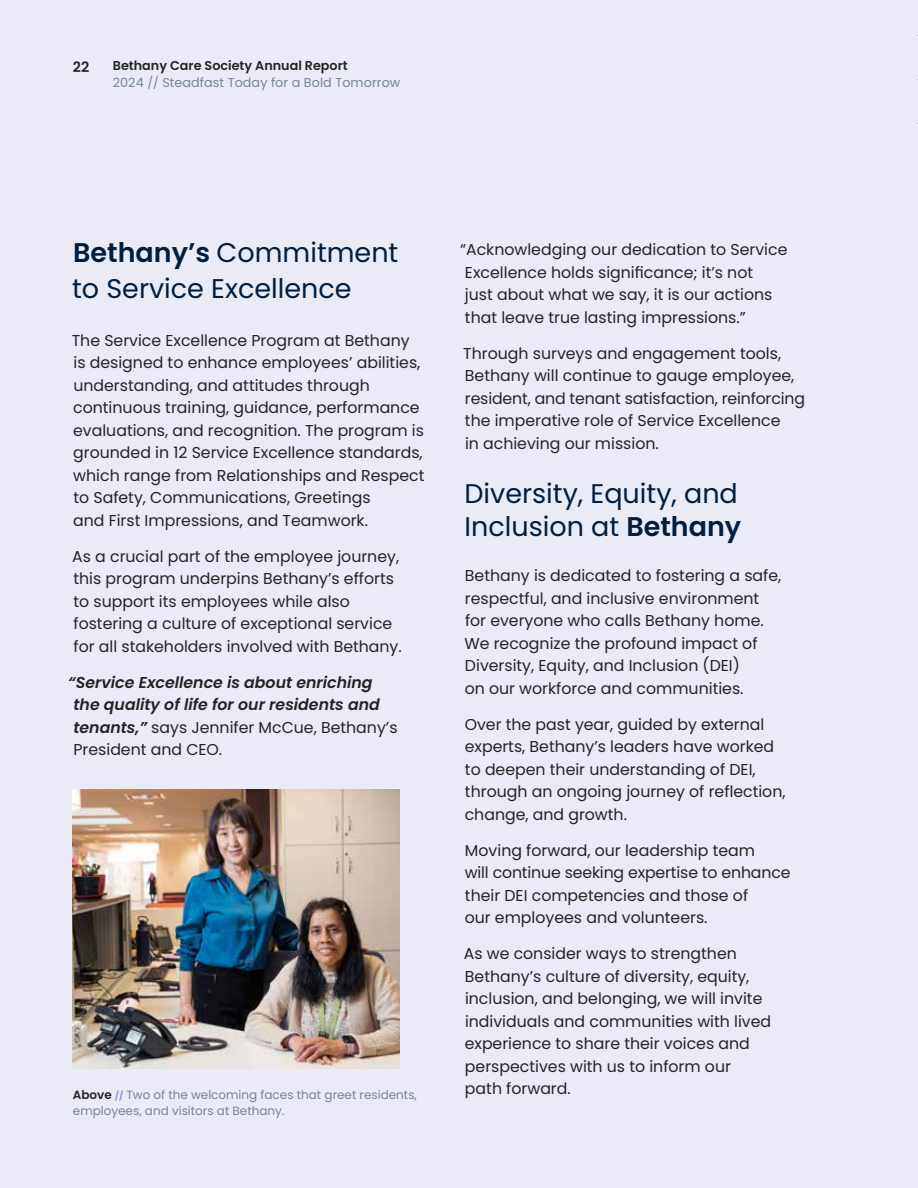
<style>
.page{position:relative;width:918px;height:1188px;background:#ebebf8}
.page>*{position:absolute;margin:0;border:0;box-sizing:border-box;transform-origin:0 0}
.t1{font:27px/36px "Poppins";color:#011e41}
.t2{font:15.75px/22.5px "Poppins";color:#242324}
.t3{font:italic 600 15.75px/22.5px "Poppins";color:#242324}
.t4{font:600 14.25px "Poppins";color:#242324}
.t5{font:12.75px/17.2px "Poppins";letter-spacing:.005em;color:#758592}
.t6{font:12px/16.5px "Poppins";color:#758592}
.s1{font-weight:600;color:#242324}
.s2{font-size:12px}
.s3{font-weight:600}
.s4{font-weight:400;font-style:normal}
.s5{font-weight:600;font-size:9px;color:#8c8ad6}
</style>
<div class="page">
<img style="left:73px;top:789px;width:327px;height:279px">
<p class="t4" style="left:73px;top:58px;width:18px">22</p>
<p class="t5" style="left:113px;top:58px;width:289px"><span class="s1">Bethany Care Society Annual Report<br></span>2024 <span class="s2">//</span> Steadfast Today for a Bold Tomorrow</p>
<h1 class="t1" style="left:72px;top:235px;width:328px"><span class="s3">Bethany’s</span> Commitment to Service Excellence</h1>
<p class="t2" style="left:72px;top:329px;width:354px">The Service Excellence Program at Bethany is designed to enhance employees’ abilities, understanding, and attitudes through continuous training, guidance, performance evaluations, and recognition. The program is grounded in 12 Service Excellence standards, which range from Relationships and Respect to Safety, Communications, Greetings<br>and First Impressions, and Teamwork.</p>
<p class="t2" style="left:72px;top:545px;width:331px">As a crucial part of the employee journey, this program underpins Bethany’s efforts to support its employees while also fostering a culture of exceptional service for all stakeholders involved with Bethany.</p>
<p class="t3" style="left:73px;top:672px;width:326px;text-indent:-5px">“Service Excellence is about enriching the quality of life for our residents and tenants,” <span class="s4">says Jennifer McCue, Bethany’s President and CEO.</span></p>
<p class="t6" style="left:73px;top:1086px;width:346px"><span class="s1">Above</span> <span class="s5">//</span> Two of the welcoming faces that greet residents, employees, and visitors at Bethany.</p>
<p class="t2" style="left:465px;top:238px;width:324px;text-indent:-5px">“Acknowledging our dedication to Service Excellence holds significance; it’s not<br>just about what we say, it is our actions that leave true lasting impressions.”</p>
<p class="t2" style="left:463px;top:342px;width:343px">Through surveys and engagement tools, Bethany will continue to gauge employee, resident, and tenant satisfaction, reinforcing the imperative role of Service Excellence<br>in achieving our mission.</p>
<h1 class="t1" style="left:464px;top:477px;width:278px;line-height:33px">Diversity, Equity, and<br>Inclusion at <span class="s3">Bethany</span></h1>
<p class="t2" style="left:464px;top:564px;width:318px">Bethany is dedicated to fostering a safe, respectful, and inclusive environment for everyone who calls Bethany home.<br>We recognize the profound impact of Diversity, Equity, and Inclusion (DEI)<br>on our workforce and communities.</p>
<p class="t2" style="left:465px;top:713px;width:322px">Over the past year, guided by external experts, Bethany’s leaders have worked to deepen their understanding of DEI, through an ongoing journey of reflection, change, and growth.</p>
<p class="t2" style="left:465px;top:839px;width:327px">Moving forward, our leadership team<br>will continue seeking expertise to enhance their DEI competencies and those of<br>our employees and volunteers.</p>
<p class="t2" style="left:464px;top:943px;width:309px">As we consider ways to strengthen Bethany’s culture of diversity, equity, inclusion, and belonging, we will invite individuals and communities with lived experience to share their voices and perspectives with us to inform our<br>path forward.</p>
</div>
